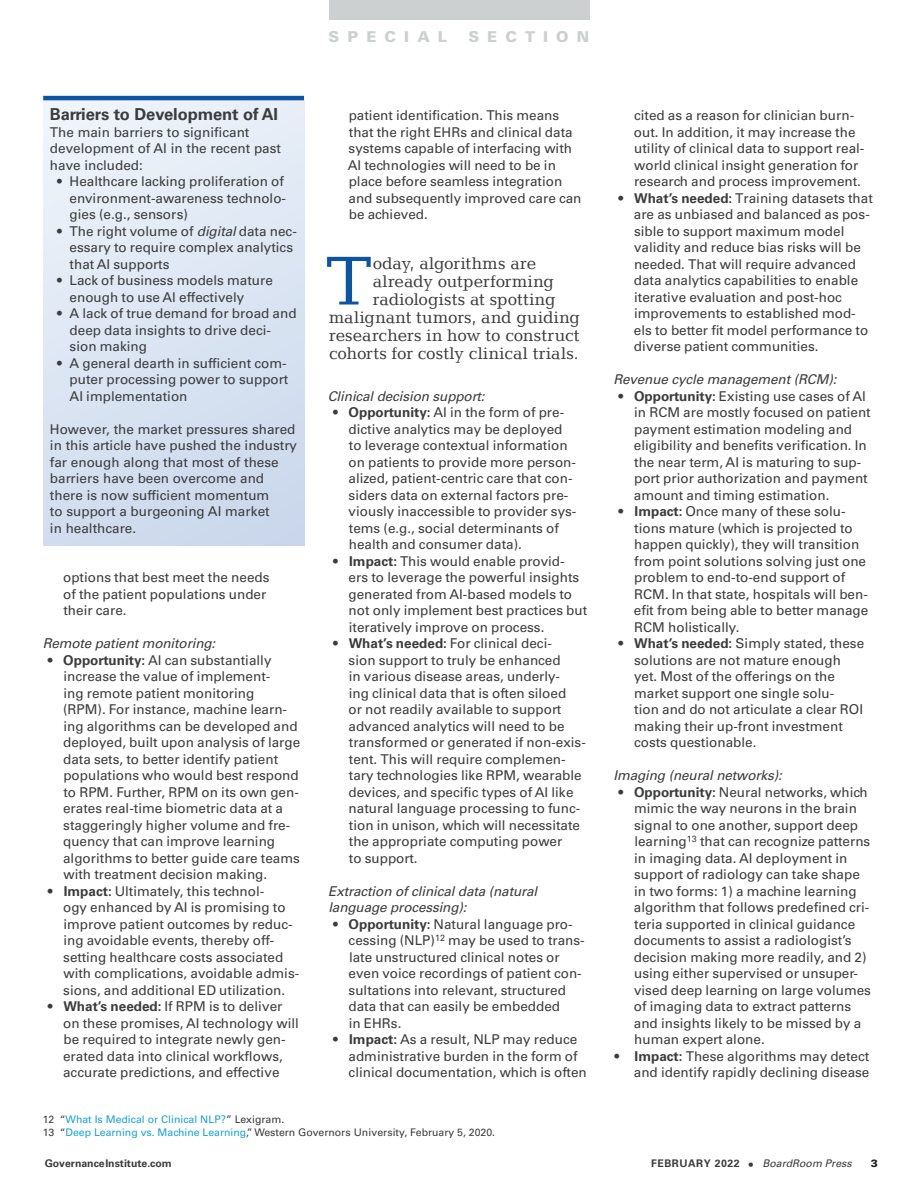
<style>
.page{position:relative;width:918px;height:1188px;background:#fff}
.page>*{position:absolute;margin:0;border:0;box-sizing:border-box;transform-origin:0 0}
.pullquote{font:69.9px "Candida LT";color:#0c55a4}
.pullquote-2{font:17.1px "Candida LT";letter-spacing:.005em;color:#3b3c3e}
.sidebar-title{font:700 16.5px "Univers LT Std";letter-spacing:-.005em;color:#3b3c3e}
.t1{font:900 15px "Univers LT Std";letter-spacing:.54em;color:#cdd0d1}
.body-after-bulleted{font:13.5px/16.5px "Univers LT Std";color:#3b3c3e}
.body-after-bulleted-2{font:italic 13.5px/16.5px "Univers LT Std";letter-spacing:-.01em;color:#3b3c3e}
.body-no-indent{font:13.5px/16.5px "Univers LT Std";color:#3b3c3e}
.Footnote{font:10.5px "Univers LT Std";color:#3b3c3e}
.Footnote-2{font:10.5px "Univers LT Std";color:#19a2dc}
.t2{font:italic 10.5px "Univers LT Std";color:#3b3c3e}
.t3{font:700 10.5px "Univers LT Std";color:#3b3c3e}
.t4{font:900 10.5px "Univers LT Std";color:#231f20}
.s1{font-style:italic}
.s2{font-weight:700}
.s3{color:#3b3c3e}
.s4{color:#19a2dc}
.s5{font-weight:700;font-style:normal}
.s6{font-style:normal;font-size:12px}
</style>
<div class="page">
<div style="left:329px;top:0;width:260px;height:19px;background:#cdd0d1"></div>
<div style="left:43px;top:100px;width:261px;height:446px;background:linear-gradient(to bottom,#ecf2f9,#ccd9ed)"></div>
<hr style="left:43px;top:96px;width:261px;height:4px;background:#0c55a4">
<p class="t1" style="left:329px;top:27px;width:120px">SPECIAL</p>
<p class="t1" style="left:468px;top:27px;width:123px">SECTION</p>
<p class="sidebar-title" style="left:50px;top:105px;width:230px">Barriers to Development of AI</p>
<p class="body-no-indent" style="left:50px;top:124px;width:233px">The main barriers to significant development of AI in the recent past have included:</p>
<p class="body-after-bulleted" style="left:70px;top:173px;width:218px;text-indent:-12px">• Healthcare lacking proliferation of environment-awareness technolo&shy;gies (e.g., sensors)</p>
<p class="body-after-bulleted" style="left:70px;top:223px;width:229px;text-indent:-12px">• The right volume of <span class="s1">digital</span> data nec&shy;essary to require complex analytics that AI supports</p>
<p class="body-after-bulleted" style="left:70px;top:272px;width:205px;text-indent:-12px">• Lack of business models mature enough to use AI effectively</p>
<p class="body-after-bulleted" style="left:70px;top:305px;width:229px;text-indent:-12px">• A lack of true demand for broad and deep data insights to drive deci&shy;sion making</p>
<p class="body-after-bulleted" style="left:70px;top:355px;width:220px;text-align:justify;text-indent:-12px">• A general dearth in sufficient com&shy;puter processing power to support AI implementation</p>
<p class="body-after-bulleted" style="left:50px;top:421px;width:249px">However, the market pressures shared in this article have pushed the industry far enough along that most of these barriers have been overcome and there is now sufficient momentum<br>to support a burgeoning AI market<br>in healthcare.</p>
<p class="body-after-bulleted" style="left:348px;top:107px;width:235px">patient identification. This means that the right EHRs and clinical data systems capable of interfacing with<br>AI technologies will need to be in place before seamless integration and subsequently improved care can be achieved.</p>
<p class="pullquote" style="left:326px;top:241px;width:48px">T</p>
<p class="pullquote-2" style="left:373px;top:253px;width:165px">oday, algorithms are</p>
<p class="pullquote-2" style="left:373px;top:271px;width:183px">already outperforming</p>
<p class="pullquote-2" style="left:373px;top:289px;width:184px">radiologists at spotting</p>
<p class="pullquote-2" style="left:329px;top:307px;width:253px">malignant tumors, and guiding</p>
<p class="pullquote-2" style="left:329px;top:325px;width:252px">researchers in how to construct</p>
<p class="pullquote-2" style="left:329px;top:343px;width:251px">cohorts for costly clinical trials.</p>
<p class="body-after-bulleted-2" style="left:328px;top:388px;width:158px">Clinical decision support:</p>
<p class="body-after-bulleted" style="left:349px;top:404px;width:229px;text-indent:-15px">• <span class="s2">Opportunity:</span> AI in the form of pre&shy;dictive analytics may be deployed to leverage contextual information on patients to provide more person&shy;alized, patient-centric care that con&shy;siders data on external factors pre&shy;viously inaccessible to provider sys&shy;tems (e.g., social determinants of health and consumer data).</p>
<p class="body-after-bulleted" style="left:349px;top:553px;width:240px;text-indent:-15px">• <span class="s2">Impact:</span> This would enable provid&shy;ers to leverage the powerful insights generated from AI-based models to not only implement best practices but iteratively improve on process.</p>
<p class="body-after-bulleted" style="left:349px;top:635px;width:239px;text-indent:-15px">• <span class="s2">What’s needed:</span> For clinical deci-<br>sion support to truly be enhanced<br>in various disease areas, underly-<br>ing clinical data that is often siloed<br>or not readily available to support advanced analytics will need to be transformed or generated if non-exis&shy;tent. This will require complemen&shy;tary technologies like RPM, wearable devices, and specific types of AI like natural language processing to func&shy;tion in unison, which will necessitate the appropriate computing power<br>to support.</p>
<p class="body-after-bulleted-2" style="left:328px;top:883px;width:211px">Extraction of clinical data (natural language processing):</p>
<p class="body-after-bulleted" style="left:349px;top:916px;width:238px;text-indent:-15px">• <span class="s2">Opportunity:</span> Natural language pro&shy;cessing (NLP)<sup>12</sup> may be used to trans&shy;late unstructured clinical notes or even voice recordings of patient con&shy;sultations into relevant, structured data that can easily be embedded<br>in EHRs.</p>
<p class="body-after-bulleted" style="left:349px;top:1031px;width:240px;text-indent:-15px">• <span class="s2">Impact:</span> As a result, NLP may reduce administrative burden in the form of clinical documentation, which is often</p>
<p class="body-after-bulleted" style="left:63px;top:569px;width:208px">options that best meet the needs of the patient populations under their care.</p>
<p class="body-after-bulleted-2" style="left:43px;top:635px;width:174px">Remote patient monitoring:</p>
<p class="body-after-bulleted" style="left:63px;top:652px;width:239px;text-indent:-15px">• <span class="s2">Opportunity:</span> AI can substantially increase the value of implement-<br>ing remote patient monitoring<br>(RPM). For instance, machine learn&shy;ing algorithms can be developed and deployed, built upon analysis of large data sets, to better identify patient populations who would best respond to RPM. Further, RPM on its own gen&shy;erates real-time biometric data at a staggeringly higher volume and fre&shy;quency that can improve learning algorithms to better guide care teams with treatment decision making.</p>
<p class="body-after-bulleted" style="left:63px;top:883px;width:238px;text-indent:-15px">• <span class="s2">Impact:</span> Ultimately, this technol-<br>ogy enhanced by AI is promising to improve patient outcomes by reduc&shy;ing avoidable events, thereby off&shy;setting healthcare costs associated with complications, avoidable admis&shy;sions, and additional ED utilization.</p>
<p class="body-after-bulleted" style="left:63px;top:998px;width:237px;text-indent:-15px">• <span class="s2">What’s needed:</span> If RPM is to deliver on these promises, AI technology will be required to integrate newly gen&shy;erated data into clinical workflows, accurate predictions, and effective</p>
<p class="Footnote-2" style="left:43px;top:1113px;width:243px"><span class="s3">12 “</span>What Is Medical or Clinical NLP?<span class="s3">” Lexigram.</span></p>
<p class="Footnote" style="left:43px;top:1126px;width:454px">13 “<span class="s4">Deep Learning vs. Machine Learning</span>,” Western Governors University, February 5, 2020.</p>
<p class="body-after-bulleted" style="left:634px;top:107px;width:232px">cited as a reason for clinician burn&shy;out. In addition, it may increase the utility of clinical data to support real&shy;world clinical insight generation for research and process improvement.</p>
<p class="body-after-bulleted" style="left:634px;top:190px;width:240px;text-indent:-15px">• <span class="s2">What’s needed:</span> Training datasets that are as unbiased and balanced as pos&shy;sible to support maximum model validity and reduce bias risks will be needed. That will require advanced data analytics capabilities to enable iterative evaluation and post-hoc improvements to established mod&shy;els to better fit model performance to diverse patient communities.</p>
<p class="body-after-bulleted-2" style="left:614px;top:371px;width:224px">Revenue cycle management (RCM):</p>
<p class="body-after-bulleted" style="left:634px;top:388px;width:238px;text-indent:-15px">• <span class="s2">Opportunity:</span> Existing use cases of AI in RCM are mostly focused on patient payment estimation modeling and eligibility and benefits verification. In the near term, AI is maturing to sup&shy;port prior authorization and payment amount and timing estimation.</p>
<p class="body-after-bulleted" style="left:634px;top:503px;width:236px;text-indent:-15px">• <span class="s2">Impact:</span> Once many of these solu&shy;tions mature (which is projected to happen quickly), they will transition from point solutions solving just one problem to end-to-end support of RCM. In that state, hospitals will ben&shy;efit from being able to better manage RCM holistically.</p>
<p class="body-after-bulleted" style="left:634px;top:635px;width:232px;text-indent:-15px">• <span class="s2">What’s needed:</span> Simply stated, these solutions are not mature enough yet. Most of the offerings on the market support one single solu-<br>tion and do not articulate a clear ROI making their up-front investment costs questionable.</p>
<p class="body-after-bulleted-2" style="left:614px;top:767px;width:170px">Imaging (neural networks):</p>
<p class="body-after-bulleted" style="left:634px;top:784px;width:239px;text-indent:-15px">• <span class="s2">Opportunity:</span> Neural networks, which mimic the way neurons in the brain signal to one another, support deep learning<sup>13</sup> that can recognize patterns in imaging data. AI deployment in support of radiology can take shape in two forms: 1) a machine learning algorithm that follows predefined cri&shy;teria supported in clinical guidance documents to assist a radiologist’s decision making more readily, and 2) using either supervised or unsuper&shy;vised deep learning on large volumes of imaging data to extract patterns and insights likely to be missed by a human expert alone.</p>
<p class="body-after-bulleted" style="left:615px;top:1048px;width:256px;text-align:right">• <span class="s2">Impact:</span> These algorithms may detect and identify rapidly declining disease</p>
<p class="t3" style="left:45px;top:1157px;width:129px">GovernanceInstitute.com</p>
<p class="t2" style="left:651px;top:1157px;width:202px"><span class="s5">FEBRUARY 2022</span> <span class="s6">•</span> BoardRoom Press</p>
<p class="t4" style="left:871px;top:1157px;width:9px">3</p>
</div>
